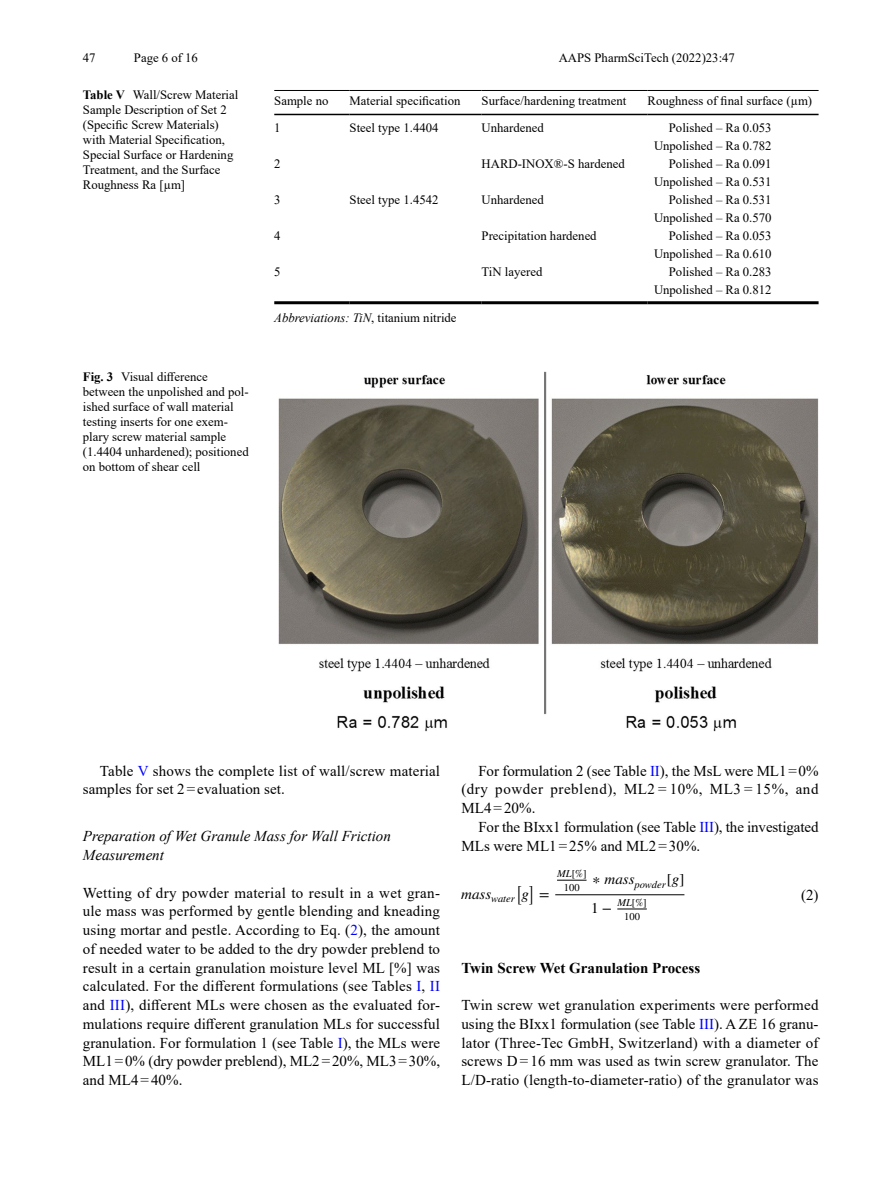
<style>
.page{position:relative;width:893px;height:1187px;background:#fff}
.page>*{position:absolute;margin:0;border:0;box-sizing:border-box;transform-origin:0 0}
.t1{font:15px/18.8px "Times New Roman";letter-spacing:.005em;color:#000;text-align:justify}
.t2{font:italic 15px/18.8px "Times New Roman";color:#000}
.t3{font:700 15px "Times New Roman";color:#000}
.t4{font:15px "STIX Math Extensions";color:#000}
.t5{font:15px "STIX General Regular 2";color:#000}
.t6{font:15px "STIX General Italic 2";color:#000}
.t7{font:15px "STIX Math Regular 2";color:#000}
.t8{font:12.75px/15px "Times New Roman";color:#000;text-align:right}
.t9{font:italic 12.75px "Times New Roman";color:#000}
.t10{font:12.75px "Times New Roman PSMT2";color:#000}
.t11{font:10.5px "STIX General Italic 2";color:#000}
.t12{font:10.5px "STIX Math Regular 2";color:#000}
.t13{font:10.5px "STIX General Regular 2";color:#000}
.s1{font-weight:700}
.s2{font-style:normal}
.s3{font-family:"Times New Roman PSMT2";color:#00f}
.s4{font-family:"Times New Roman PSMT2"}
.s5{font-family:"STIX General Italic 2"}
.s6{font-family:"STIX Math Regular 2"}
</style>
<div class="page">
<svg style="left:557px;top:879px;width:29px;height:1px"></svg>
<hr style="left:555px;top:894px;width:129px;height:1px;background:#000">
<hr style="left:617px;top:908px;width:30px;height:1px;background:#000">
<hr style="left:274px;top:90px;width:76px;height:1px;background:#000">
<hr style="left:274px;top:114px;width:76px;height:1px;background:#000">
<hr style="left:350px;top:90px;width:132px;height:1px;background:#000">
<hr style="left:350px;top:114px;width:132px;height:1px;background:#000">
<hr style="left:482px;top:90px;width:166px;height:1px;background:#000">
<hr style="left:482px;top:114px;width:166px;height:1px;background:#000">
<hr style="left:648px;top:90px;width:171px;height:1px;background:#000">
<hr style="left:648px;top:114px;width:171px;height:1px;background:#000">
<hr style="left:350px;top:301px;width:132px;height:3px;background:#000">
<hr style="left:274px;top:301px;width:76px;height:3px;background:#000">
<hr style="left:482px;top:301px;width:166px;height:3px;background:#000">
<hr style="left:648px;top:301px;width:171px;height:3px;background:#000">
<img style="left:279px;top:372px;width:540px;height:359px">
<p class="t8" style="left:83px;top:49px;width:14px">47</p>
<p class="t8" style="left:134px;top:49px;width:66px">Page 6 of 16</p>
<p class="t8" style="left:559px;top:49px;width:178px">AAPS PharmSciTech (2022)23:47</p>
<p class="t8" style="left:83px;top:87px;width:157px;text-align:left"><span class="s1">Table V</span> Wall/Screw Material<br>Sample Description of Set 2 (Specific Screw Materials) with Material Specification,<br>Special Surface or Hardening<br>Treatment, and the Surface<br>Roughness Ra [µm]</p>
<p class="t8" style="left:83px;top:368px;width:167px;text-align:left"><span class="s1">Fig. 3</span> Visual difference between the unpolished and pol&shy;ished surface of wall material testing inserts for one exem&shy;plary screw material sample (1.4404 unhardened); positioned on bottom of shear cell</p>
<p class="t8" style="left:274px;top:92px;width:56px">Sample no</p>
<p class="t8" style="left:350px;top:92px;width:112px">Material specification</p>
<p class="t8" style="left:482px;top:92px;width:146px">Surface/hardening treatment</p>
<p class="t8" style="left:648px;top:92px;width:166px">Roughness of final surface (µm)</p>
<p class="t10" style="left:274px;top:119px;width:8px">1</p>
<p class="t8" style="left:350px;top:120px;width:90px">Steel type 1.4404</p>
<p class="t8" style="left:482px;top:120px;width:64px">Unhardened</p>
<p class="t8" style="left:654px;top:118px;width:119px;line-height:18px">Polished – Ra 0.053<br>Unpolished – Ra 0.782</p>
<p class="t10" style="left:274px;top:155px;width:8px">2</p>
<p class="t8" style="left:482px;top:156px;width:145px">HARD-INOX®-S hardened</p>
<p class="t8" style="left:654px;top:154px;width:119px;line-height:18px">Polished – Ra 0.091<br>Unpolished – Ra 0.531</p>
<p class="t8" style="left:274px;top:192px;width:8px">3</p>
<p class="t8" style="left:350px;top:192px;width:90px">Steel type 1.4542</p>
<p class="t8" style="left:482px;top:192px;width:64px">Unhardened</p>
<p class="t8" style="left:654px;top:190px;width:119px;line-height:18px">Polished – Ra 0.531<br>Unpolished – Ra 0.570</p>
<p class="t10" style="left:274px;top:227px;width:8px">4</p>
<p class="t8" style="left:482px;top:228px;width:117px">Precipitation hardened</p>
<p class="t8" style="left:654px;top:226px;width:119px;line-height:18px">Polished – Ra 0.053<br>Unpolished – Ra 0.610</p>
<p class="t10" style="left:274px;top:263px;width:8px">5</p>
<p class="t8" style="left:482px;top:264px;width:62px">TiN layered</p>
<p class="t8" style="left:654px;top:262px;width:119px;line-height:18px">Polished – Ra 0.283<br>Unpolished – Ra 0.812</p>
<p class="t9" style="left:274px;top:309px;width:184px">Abbreviations: TiN<span class="s2">, titanium nitride</span></p>
<p class="t1" style="left:83px;top:760px;width:359px;text-indent:17px">Table <span class="s3">V</span> shows the complete list of wall/screw material samples for set 2=evaluation set.</p>
<p class="t2" style="left:83px;top:826px;width:309px">Preparation of Wet Granule Mass for Wall Friction<br>Measurement</p>
<p class="t1" style="left:83px;top:882px;width:359px">Wetting of dry powder material to result in a wet gran&shy;ule mass was performed by gentle blending and kneading using mortar and pestle. According to Eq. (<span class="s3">2</span>), the amount of needed water to be added to the dry powder preblend to result in a certain granulation moisture level ML [%] was calculated. For the different formulations (see Tables <span class="s3">I</span>, <span class="s3">II </span><span class="s4">and</span> <span class="s3">III</span>), different MLs were chosen as the evaluated for&shy;mulations require different granulation MLs for successful granulation. For formulation 1 (see Table <span class="s3">I</span>), the MLs were ML1=0% (dry powder preblend), ML2=20%, ML3=30%, and ML4=40%.</p>
<p class="t1" style="left:461px;top:760px;width:359px;text-indent:17px">For formulation 2 (see Table <span class="s3">II</span>), the MsL were ML1=0% (dry powder preblend), ML2 = 10%, ML3 = 15%, and ML4=20%.</p>
<p class="t1" style="left:461px;top:816px;width:359px;text-indent:17px">For the BIxx1 formulation (see Table <span class="s3">III</span>), the investigated<br>MLs were ML1=25% and ML2=30%.</p>
<p class="t12" style="left:557px;top:869px;width:31px"><span class="s5">ML</span>[%]</p>
<p class="t13" style="left:564px;top:884px;width:17px">100</p>
<p class="t11" style="left:592px;top:880px;width:93px"><sup>∗</sup> <sup>mass</sup>powder<sup>[</sup><sup>g</sup><sup>]</sup></p>
<p class="t5" style="left:591px;top:902px;width:23px">1<span class="s6">−</span></p>
<p class="t12" style="left:617px;top:898px;width:31px"><span class="s5">ML</span>[%]</p>
<p class="t13" style="left:624px;top:912px;width:17px">100</p>
<p class="t4" style="left:516px;top:872px;width:7px">[</p>
<p class="t6" style="left:522px;top:888px;width:9px">g</p>
<p class="t4" style="left:529px;top:872px;width:7px">]</p>
<p class="t7" style="left:539px;top:887px;width:12px">=</p>
<p class="t11" style="left:461px;top:895px;width:55px"><sup>mass</sup>water</p>
<p class="t1" style="left:801px;top:885px;width:19px">(2)</p>
<p class="t3" style="left:461px;top:956px;width:240px">Twin Screw Wet Granulation Process</p>
<p class="t1" style="left:461px;top:995px;width:359px">Twin screw wet granulation experiments were performed using the BIxx1 formulation (see Table <span class="s3">III</span>). A ZE 16 granu&shy;lator (Three-Tec GmbH, Switzerland) with a diameter of screws D=16 mm was used as twin screw granulator. The L/D-ratio (length-to-diameter-ratio) of the granulator was</p>
</div>
